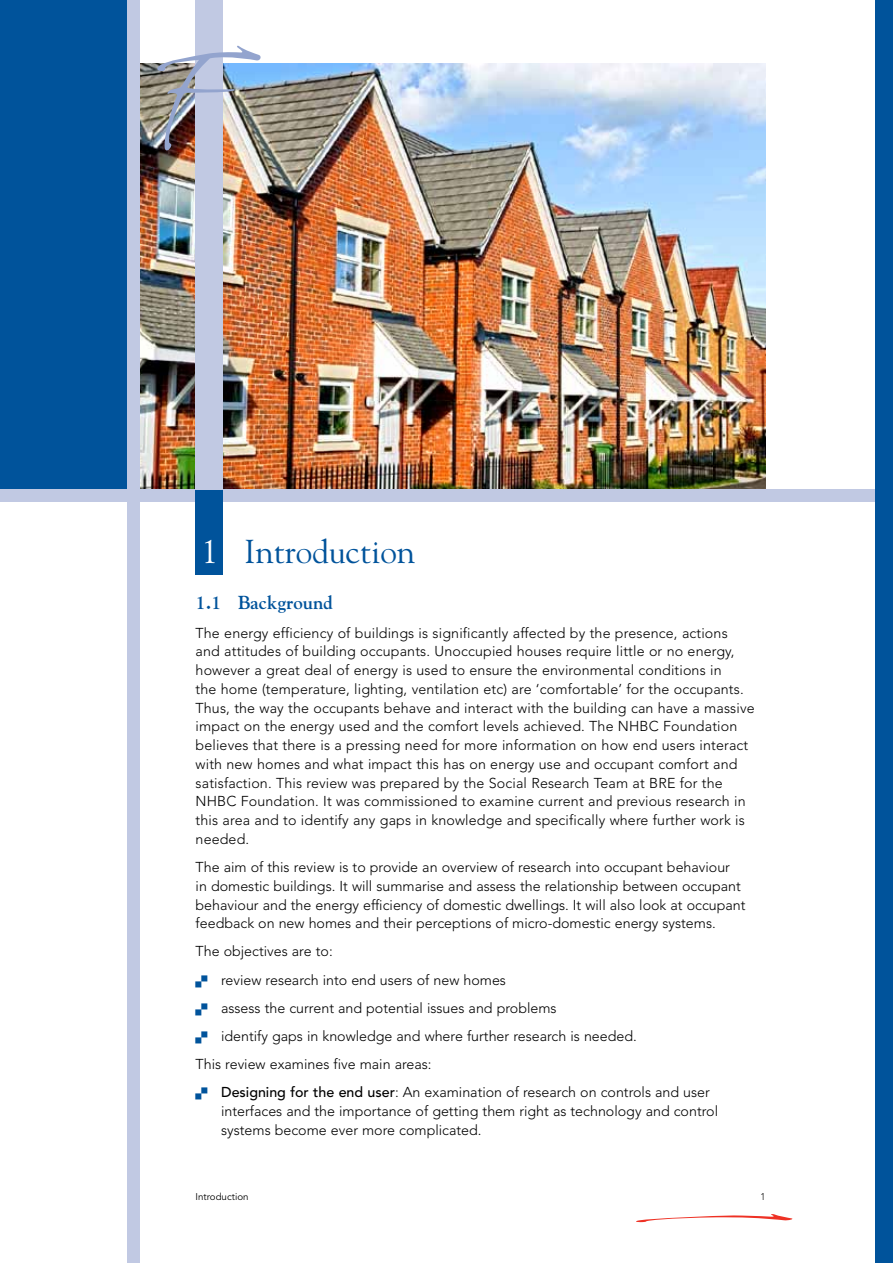
<style>
.page{position:relative;width:893px;height:1263px;background:#fff}
.page>*{position:absolute;margin:0;border:0;box-sizing:border-box;transform-origin:0 0}
.t1{font:33px "Goudy";color:#00539b}
.t2{font:700 18.75px "Goudy";color:#00539b}
.t3{font:300 14.25px/18.8px "Avenir LT";letter-spacing:.01em;color:#000}
.t4{font:9.75px "Avenir LT";color:#000}
.t5{font:300 9.75px "Avenir LT";color:#000}
.s1{color:#fff}
.s2{font-weight:500}
</style>
<div class="page">
<img style="left:140px;top:64px;width:625px;height:425px">
<svg style="left:636px;top:1214px;width:156px;height:8px"></svg>
<div style="left:0;top:0;width:128px;height:489px;background:#00539b"></div>
<div style="left:128px;top:0;width:12px;height:1263px;background:#c1c9e3"></div>
<div style="left:0;top:489px;width:893px;height:13px;background:#c1c9e3"></div>
<div style="left:196px;top:489px;width:27px;height:85px;background:#00539b"></div>
<div style="left:196px;top:0;width:27px;height:489px;background:#c1c9e3"></div>
<div style="left:876px;top:0;width:17px;height:1263px;background:#00539b"></div>
<img style="left:157px;top:46px;width:104px;height:104px">
<h1 class="t1" style="left:202px;top:531px;width:215px"><span class="s1">1</span> Introduction</h1>
<h2 class="t2" style="left:196px;top:592px;width:139px">1.1 Background</h2>
<p class="t3" style="left:196px;top:623px;width:561px">The energy efficiency of buildings is significantly affected by the presence, actions and attitudes of building occupants. Unoccupied houses require little or no energy, however a great deal of energy is used to ensure the environmental conditions in<br>the home (temperature, lighting, ventilation etc) are ‘comfortable’ for the occupants.<br>Thus, the way the occupants behave and interact with the building can have a massive impact on the energy used and the comfort levels achieved. The NHBC Foundation believes that there is a pressing need for more information on how end users interact with new homes and what impact this has on energy use and occupant comfort and satisfaction. This review was prepared by the Social Research Team at BRE for the NHBC Foundation. It was commissioned to examine current and previous research in this area and to identify any gaps in knowledge and specifically where further work is needed.</p>
<p class="t3" style="left:196px;top:858px;width:551px">The aim of this review is to provide an overview of research into occupant behaviour<br>in domestic buildings. It will summarise and assess the relationship between occupant behaviour and the energy efficiency of domestic dwellings. It will also look at occupant feedback on new homes and their perceptions of micro-domestic energy systems.</p>
<p class="t3" style="left:196px;top:942px;width:139px">The objectives are to:</p>
<p class="t3" style="left:221px;top:970px;width:286px">review research into end users of new homes</p>
<p class="t3" style="left:221px;top:998px;width:337px">assess the current and potential issues and problems</p>
<p class="t3" style="left:221px;top:1026px;width:417px">identify gaps in knowledge and where further research is needed.</p>
<p class="t3" style="left:196px;top:1055px;width:238px">This review examines five main areas:</p>
<p class="t3" style="left:221px;top:1083px;width:490px"><span class="s2">Designing for the end user</span>: An examination of research on controls and user</p>
<p class="t3" style="left:221px;top:1101px;width:498px">interfaces and the importance of getting them right as technology and control systems become ever more complicated.</p>
<p class="t4" style="left:196px;top:1191px;width:54px">Introduction</p>
<p class="t5" style="left:760px;top:1191px;width:7px">1</p>
</div>
